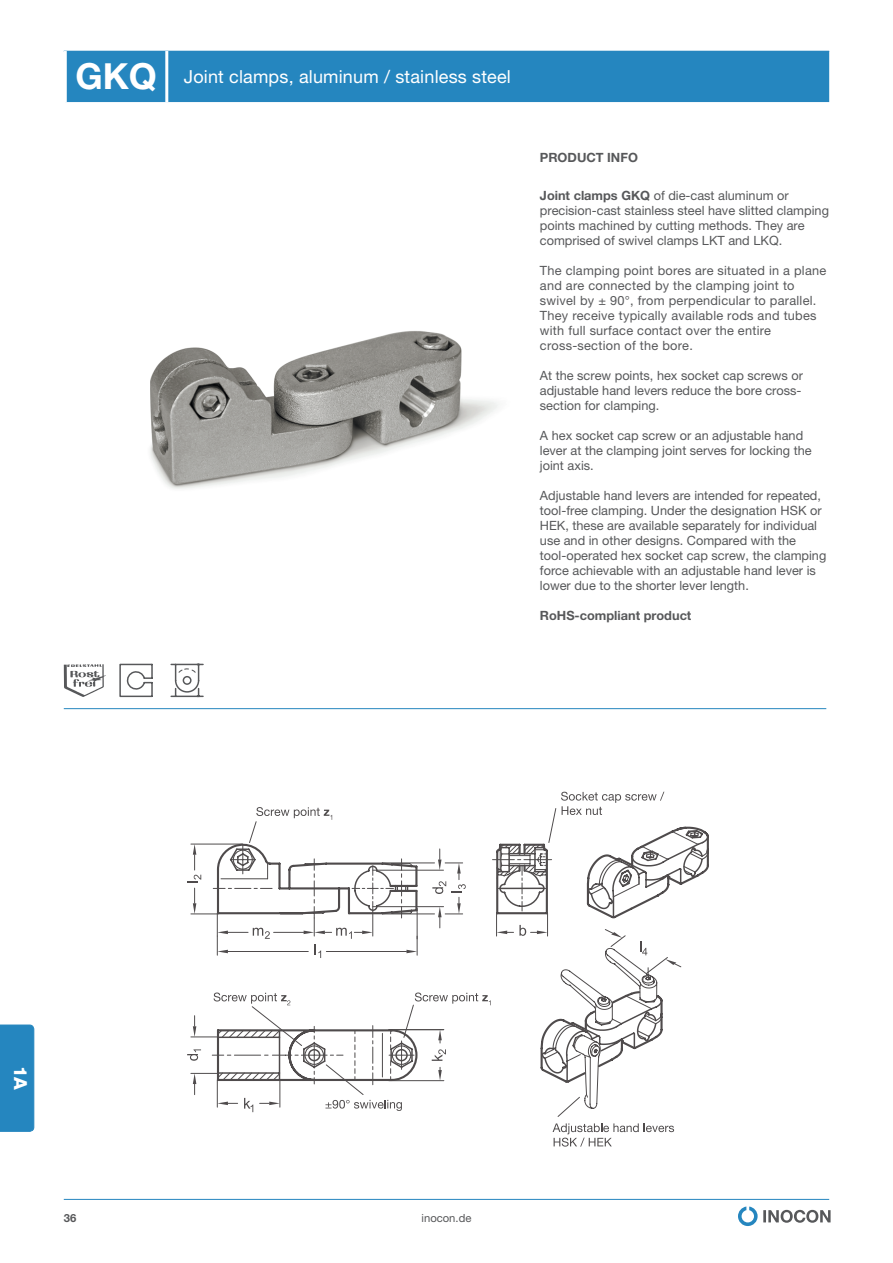
<style>
.page{position:relative;width:893px;height:1263px;background:#fff}
.page>*{position:absolute;margin:0;border:0;box-sizing:border-box;transform-origin:0 0}
.t1{font:18px "Helvetica Neue LT Pro";letter-spacing:.01em;color:#fff}
.t2{font:800 18px "Helvetica Neue LT Pro";color:#fff}
.t3{font:12.75px/15px "Helvetica Neue LT Pro";color:#57585a}
.t4{font:12.75px/15px "Helvetica Neue LT Pro";letter-spacing:.02em;color:#57585a}
.t5{font:700 12.75px "Helvetica Neue LT Pro";color:#57585a}
.t6{font:11.25px "Helvetica Neue LT Pro";color:#57585a}
.t7{font:700 11.25px "Helvetica Neue LT Pro";color:#57585a}
.s1{font-weight:700;font-size:36px}
.s2{font-weight:700}
</style>
<div class="page">
<svg style="left:738px;top:1206px;width:93px;height:20px"></svg>
<hr style="left:64px;top:1199px;width:765px;height:1px;background:#2586bf">
<div style="left:0;top:1025px;width:34px;height:107px;background:#2586bf"></div>
<div style="left:67px;top:51px;width:762px;height:51px;background:#2586bf"></div>
<hr style="left:165px;top:51px;width:3px;height:51px;background:#fff">
<hr style="left:64px;top:708px;width:762px;height:1px;background:#2586bf">
<img style="left:150px;top:331px;width:349px;height:158px">
<svg style="left:553px;top:1123px;width:121px;height:23px"></svg>
<svg style="left:256px;top:807px;width:76px;height:13px"></svg>
<svg style="left:187px;top:828px;width:521px;height:284px"></svg>
<svg style="left:561px;top:792px;width:103px;height:23px"></svg>
<svg style="left:64px;top:664px;width:42px;height:33px"></svg>
<svg style="left:119px;top:663px;width:34px;height:35px"></svg>
<svg style="left:170px;top:663px;width:34px;height:35px"></svg>
<h1 class="t1" style="left:75px;top:66px;width:437px"><span class="s1">GKQ</span> Joint clamps, aluminum / stainless steel</h1>
<p class="t5" style="left:540px;top:150px;width:99px">PRODUCT INFO</p>
<p class="t3" style="left:540px;top:188px;width:291px"><span class="s2">Joint clamps GKQ</span> of die-cast aluminum or precision-cast stainless steel have slitted clamping points machined by cutting methods. They are comprised of swivel clamps LKT and LKQ.</p>
<p class="t4" style="left:540px;top:263px;width:288px">The clamping point bores are situated in a plane and are connected by the clamping joint to swivel by ± 90°, from perpendicular to parallel.<br>They receive typically available rods and tubes with full surface contact over the entire cross-section of the bore.</p>
<p class="t3" style="left:540px;top:368px;width:265px;text-align:justify">At the screw points, hex socket cap screws or adjustable hand levers reduce the bore cross&shy;section for clamping.</p>
<p class="t3" style="left:540px;top:428px;width:273px">A hex socket cap screw or an adjustable hand lever at the clamping joint serves for locking the joint axis.</p>
<p class="t3" style="left:540px;top:488px;width:288px">Adjustable hand levers are intended for repeated, tool-free clamping. Under the designation HSK or HEK, these are available separately for individual use and in other designs. Compared with the tool-operated hex socket cap screw, the clamping force achievable with an adjustable hand lever is lower due to the shorter lever length.</p>
<p class="t5" style="left:540px;top:608px;width:153px">RoHS-compliant product</p>
<h1 class="t2" style="left:31px;top:1066px;width:26px;rotate:90deg">1A</h1>
<p class="t7" style="left:64px;top:1211px;width:14px">36</p>
<p class="t6" style="left:422px;top:1211px;width:51px">inocon.de</p>
</div>
